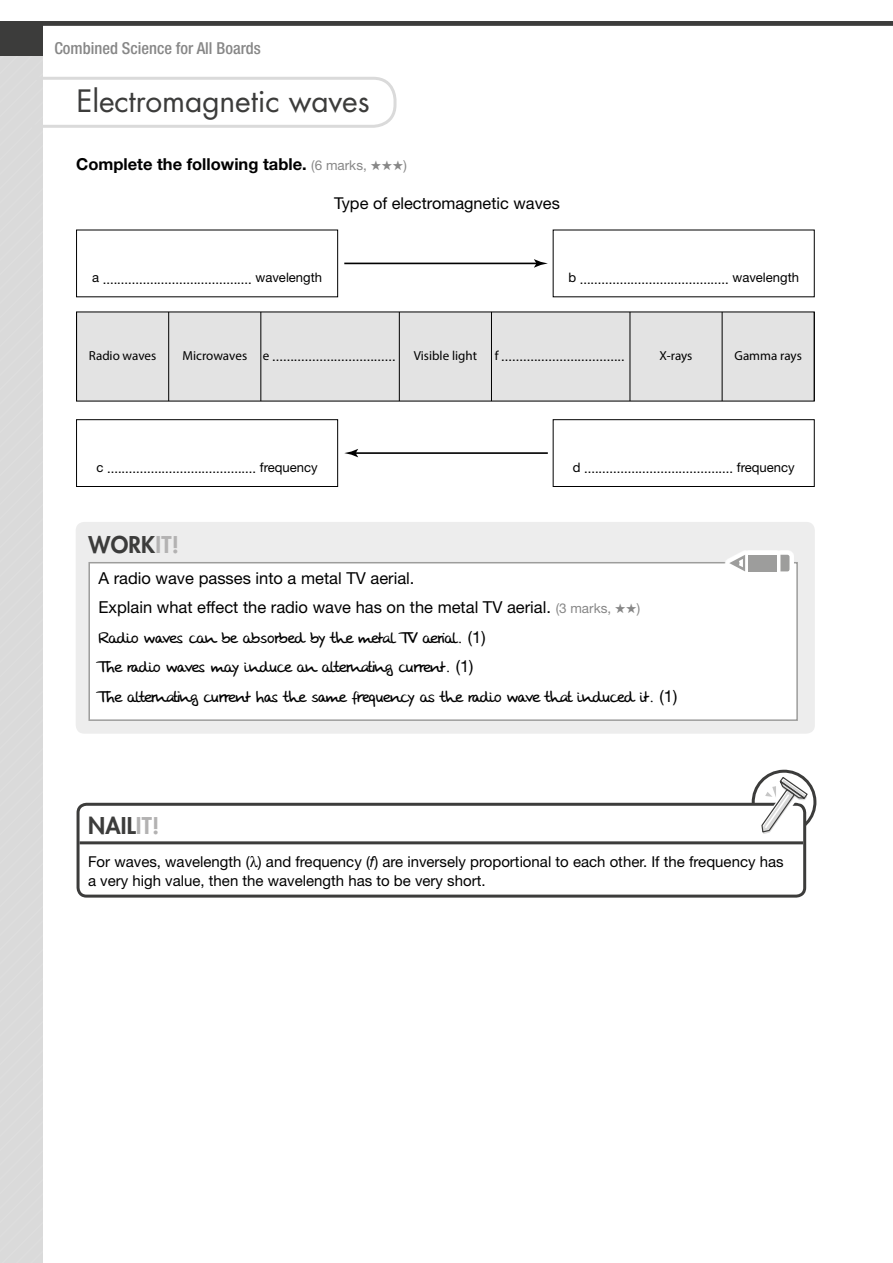
<style>
.page{position:relative;width:893px;height:1263px;background:#fff}
.page>*{position:absolute;margin:0;border:0;box-sizing:border-box;transform-origin:0 0}
.t1{font:30px "Futura Std";letter-spacing:-.005em;color:#3c3c3b}
.t2{font:800 22.5px "Futura Std";letter-spacing:.01em;color:#3c3c3b}
.t3{font:16.5px/29.5px "Stone Handwriting Pro";color:#000}
.t4{font:16.5px/29.5px "Helvetica Neue LT Std";color:#000}
.t5{font:700 16.5px "Helvetica Neue LT Std";color:#000}
.t6{font:500 condensed 16.5px "Helvetica Neue LT Std";color:#878787}
.t7{font:16.35px "Helvetica Neue LT Std";color:#000}
.t8{font:15px/19.5px "Helvetica Neue LT Std";color:#000}
.t9{font:13.05px "Helvetica Neue LT Std";color:#000}
.t10{font:13.05px "Myriad Pro";color:#000}
.s1{font-weight:400;font-size:13.5px;color:#878787}
.s2{color:#878787}
.s3{font-family:"Myriad Pro"}
.s4{color:#b3b2b2}
.s5{font-size:13.5px;color:#878787}
.s6{font-family:"Helvetica Neue LT Std"}
.s7{font-style:italic}
</style>
<div class="page">
<div style="left:0;top:68px;width:43px;height:1195px;background:#dadada"></div>
<svg style="left:33px;top:77px;width:363px;height:51px"></svg>
<hr style="left:344px;top:263px;width:194px;height:1px;background:#000">
<svg style="left:534px;top:259px;width:14px;height:9px"></svg>
<div style="left:76px;top:419px;width:262px;height:68px;background:#fff;border:1px solid #000"></div>
<div style="left:553px;top:419px;width:262px;height:68px;background:#fff;border:1px solid #000"></div>
<hr style="left:354px;top:452px;width:194px;height:2px;background:#000">
<svg style="left:344px;top:449px;width:14px;height:8px"></svg>
<div style="left:76px;top:312px;width:739px;height:89px;background:#e3e3e3"></div>
<hr style="left:168px;top:312px;width:1px;height:89px;background:#000">
<hr style="left:260px;top:312px;width:1px;height:89px;background:#000">
<hr style="left:399px;top:312px;width:1px;height:89px;background:#000">
<hr style="left:491px;top:312px;width:1px;height:89px;background:#000">
<hr style="left:630px;top:312px;width:1px;height:89px;background:#000">
<hr style="left:722px;top:312px;width:1px;height:89px;background:#000">
<hr style="left:814px;top:312px;width:1px;height:89px;background:#000">
<hr style="left:76px;top:312px;width:1px;height:89px;background:#000">
<div style="left:76px;top:522px;width:739px;height:212px;background:#ededed;border-radius:9px"></div>
<div style="left:89px;top:563px;width:708px;height:157px;background:#fff"></div>
<div style="left:88px;top:562px;width:710px;height:159px;border:2px solid #9d9d9c"></div>
<svg style="left:725px;top:550px;width:69px;height:22px"></svg>
<div style="left:748px;top:555px;width:29px;height:16px;background:#9d9d9c"></div>
<svg style="left:729px;top:555px;width:16px;height:16px"></svg>
<svg style="left:780px;top:555px;width:9px;height:16px"></svg>
<hr style="left:80px;top:841px;width:723px;height:3px;background:#3c3c3b">
<div style="left:77px;top:803px;width:729px;height:95px;border:3px solid #3c3c3b;border-radius:9px"></div>
<svg style="left:750px;top:769px;width:65px;height:71px"></svg>
<div style="left:0;top:21px;width:893px;height:5px;background:#3c3c3b"></div>
<div style="left:0;top:21px;width:43px;height:34px;background:#3c3c3b"></div>
<p class="t6" style="left:54px;top:38px;width:208px">Combined Science for All Boards</p>
<h1 class="t1" style="left:77px;top:82px;width:295px">Electromagnetic waves</h1>
<p class="t5" style="left:76px;top:154px;width:332px">Complete the following table. <span class="s1">(6 marks,</span> <span class="s2">★★★</span><span class="s1">)</span></p>
<p class="t7" style="left:334px;top:193px;width:227px">Type of electromagnetic waves</p>
<p class="t9" style="left:92px;top:271px;width:231px">a ......................................... wavelength</p>
<p class="t9" style="left:568px;top:271px;width:232px">b ......................................... wavelength</p>
<p class="t9" style="left:495px;top:349px;width:132px"><span class="s3">f</span> ..................................</p>
<p class="t10" style="left:734px;top:347px;width:69px">Gamma rays</p>
<p class="t10" style="left:89px;top:347px;width:69px">Radio waves</p>
<p class="t9" style="left:183px;top:349px;width:215px"><span class="s3">Microwaves e</span> ..................................</p>
<p class="t10" style="left:414px;top:347px;width:65px">Visible light</p>
<p class="t10" style="left:660px;top:347px;width:34px">X-rays</p>
<p class="t9" style="left:96px;top:461px;width:223px">c ......................................... frequency</p>
<p class="t9" style="left:573px;top:461px;width:224px">d ......................................... frequency</p>
<h2 class="t2" style="left:88px;top:531px;width:92px">WORK<span class="s4">IT!</span></h2>
<p class="t4" style="left:98px;top:563px;width:543px">A radio wave passes into a metal TV aerial.<br>Explain what effect the radio wave has on the metal TV aerial. <span class="s5">(3 marks,</span> <span class="s2">★★</span><span class="s5">)</span></p>
<p class="t3" style="left:98px;top:624px;width:580px">Radio waves can be absorbed by the metal TV aerial. <span class="s6">(1)<br></span>The radio waves may induce an alternating current. <span class="s6">(1)<br></span>The alternating current has the same frequency as the radio wave that induced it. <span class="s6">(1)</span></p>
<h2 class="t2" style="left:88px;top:812px;width:73px">NAIL<span class="s4">IT!</span></h2>
<p class="t8" style="left:88px;top:851px;width:697px">For waves, wavelength ( ) and frequency (<span class="s7">f</span>) are inversely proportional to each other. If the frequency has a very high value, then the wavelength has to be very short.</p>
</div>
